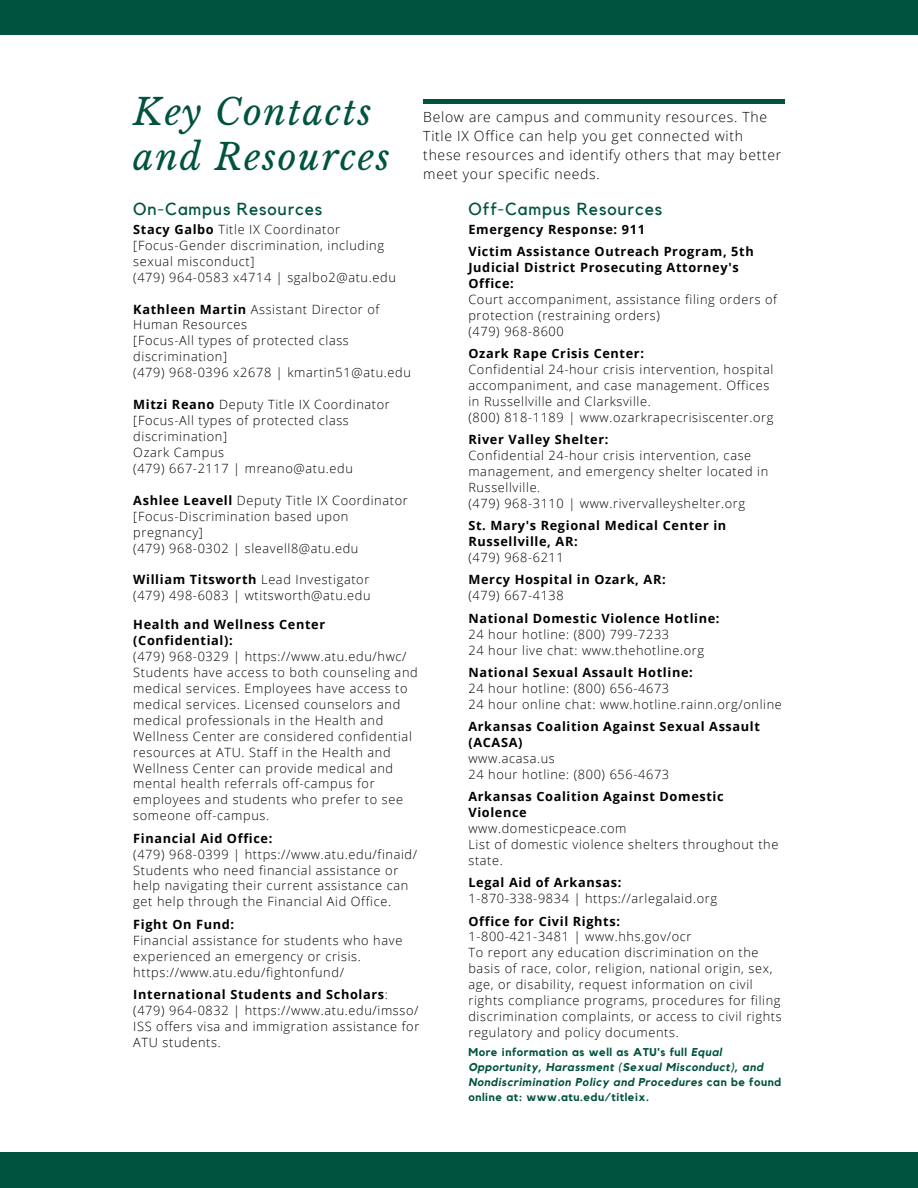
<style>
.page{position:relative;width:918px;height:1188px;background:#fff}
.page>*{position:absolute;margin:0;border:0;box-sizing:border-box;transform-origin:0 0}
.t1{font:italic 36px/44.4px "Libre Baskerville";letter-spacing:.05em;color:#00533e}
.t2{font:17.4px "Kollektif";letter-spacing:.05em;color:#00533e}
.t3{font:300 13.95px/19px "Open Sans";letter-spacing:.05em;color:#000}
.t4{font:300 12.75px/15.9px "Open Sans";letter-spacing:.05em;color:#000}
.t5{font:700 12.75px/15.9px "Open Sans";letter-spacing:.05em;color:#000}
.t6{font:italic 700 11.25px/15px "Kollektif";letter-spacing:.05em;color:#00533e}
.s1{font-weight:700}
.s2{font-weight:300}
.s3{font-style:normal}
</style>
<div class="page">
<div style="left:0;top:0;width:918px;height:35px;background:#00533e"></div>
<div style="left:0;top:1153px;width:918px;height:35px;background:#00533e"></div>
<hr style="left:423px;top:100px;width:361px;height:3px;background:#00533e">
<p class="t1" style="left:133px;top:91px;width:258px">Key Contacts and Resources</p>
<h1 class="t2" style="left:133px;top:201px;width:191px">On-Campus Resources</h1>
<p class="t4" style="left:133px;top:221px;width:264px"><span class="s1">Stacy Galbo</span> Title IX Coordinator [Focus-Gender discrimination, including sexual misconduct]<br>(479) 964-0583 x4714 | sgalbo2@atu.edu</p>
<h4 class="t4" style="left:133px;top:301px;width:279px"><span class="s1">Kathleen Martin</span> Assistant Director of<br>Human Resources<br>[Focus-All types of protected class discrimination]<br>(479) 968-0396 x2678 | kmartin51@atu.edu</h4>
<p class="t4" style="left:133px;top:396px;width:258px"><span class="s1">Mitzi Reano</span> Deputy Title IX Coordinator [Focus-All types of protected class discrimination]<br>Ozark Campus<br>(479) 667-2117 | mreano@atu.edu</p>
<h4 class="t4" style="left:133px;top:492px;width:276px"><span class="s1">Ashlee Leavell</span> Deputy Title IX Coordinator [Focus-Discrimination based upon pregnancy]<br>(479) 968-0302 | sleavell8@atu.edu</h4>
<h4 class="t4" style="left:133px;top:572px;width:239px"><span class="s1">William Titsworth</span> Lead Investigator (479) 498-6083 | wtitsworth@atu.edu</h4>
<h4 class="t4" style="left:133px;top:616px;width:286px"><span class="s1">Health and Wellness Center (Confidential):<br></span>(479) 968-0329 | https://www.atu.edu/hwc/ Students have access to both counseling and medical services. Employees have access to medical services. Licensed counselors and medical professionals in the Health and Wellness Center are considered confidential resources at ATU. Staff in the Health and Wellness Center can provide medical and mental health referrals off-campus for employees and students who prefer to see someone off-campus.</h4>
<h4 class="t4" style="left:133px;top:830px;width:285px"><span class="s1">Financial Aid Office:<br></span>(479) 968-0399 | https://www.atu.edu/finaid/ Students who need financial assistance or help navigating their current assistance can get help through the Financial Aid Office.</h4>
<h4 class="t4" style="left:133px;top:916px;width:271px"><span class="s1">Fight On Fund:<br></span>Financial assistance for students who have experienced an emergency or crisis. https://www.atu.edu/fightonfund/</h4>
<h4 class="t4" style="left:133px;top:986px;width:288px"><span class="s1">International Students and Scholars</span>: (479) 964-0832 | https://www.atu.edu/imsso/ ISS offers visa and immigration assistance for ATU students.</h4>
<h4 class="t3" style="left:423px;top:107px;width:360px">Below are campus and community resources. The Title IX Office can help you get connected with these resources and identify others that may better meet your specific needs.</h4>
<h4 class="t2" style="left:468px;top:201px;width:195px">Off-Campus Resources</h4>
<h4 class="t5" style="left:468px;top:221px;width:178px">Emergency Response: 911</h4>
<h4 class="t4" style="left:468px;top:243px;width:310px"><span class="s1">Victim Assistance Outreach Program, 5th<br>Judicial District Prosecuting Attorney's<br>Office:<br></span>Court accompaniment, assistance filing orders of protection (restraining orders)<br>(479) 968-8600</h4>
<p class="t4" style="left:468px;top:345px;width:307px"><span class="s1">Ozark Rape Crisis Center:<br></span>Confidential 24-hour crisis intervention, hospital accompaniment, and case management. Offices in Russellville and Clarksville.<br>(800) 818-1189 | www.ozarkrapecrisiscenter.org</p>
<h3 class="t4" style="left:468px;top:431px;width:301px"><span class="s1">River Valley Shelter:<br></span>Confidential 24-hour crisis intervention, case management, and emergency shelter located in Russellville.<br>(479) 968-3110 | www.rivervalleyshelter.org</h3>
<h4 class="t5" style="left:468px;top:517px;width:259px">St. Mary's Regional Medical Center in<br>Russellville, AR:<br><span class="s2">(479) 968-6211</span></h4>
<h4 class="t5" style="left:468px;top:572px;width:199px">Mercy Hospital in Ozark, AR: <span class="s2">(479) 667-4138</span></h4>
<h4 class="t4" style="left:468px;top:610px;width:253px"><span class="s1">National Domestic Violence Hotline:<br></span>24 hour hotline: (800) 799-7233<br>24 hour live chat: www.thehotline.org</h4>
<h4 class="t4" style="left:468px;top:664px;width:315px"><span class="s1">National Sexual Assault Hotline:<br></span>24 hour hotline: (800) 656-4673<br>24 hour online chat: www.hotline.rainn.org/online</h4>
<h4 class="t5" style="left:468px;top:718px;width:293px">Arkansas Coalition Against Sexual Assault (ACASA)<br><span class="s2">www.acasa.us<br>24 hour hotline: (800) 656-4673</span></h4>
<h4 class="t4" style="left:468px;top:788px;width:312px"><span class="s1">Arkansas Coalition Against Domestic<br>Violence<br></span>www.domesticpeace.com<br>List of domestic violence shelters throughout the state.</h4>
<h4 class="t4" style="left:468px;top:874px;width:250px"><span class="s1">Legal Aid of Arkansas:<br></span>1-870-338-9834 | https://arlegalaid.org</h4>
<h4 class="t4" style="left:468px;top:913px;width:315px"><span class="s1">Office for Civil Rights:<br></span>1-800-421-3481 | www.hhs.gov/ocr<br>To report any education discrimination on the basis of race, color, religion, national origin, sex, age, or disability, request information on civil rights compliance programs, procedures for filing discrimination complaints, or access to civil rights regulatory and policy documents.</h4>
<h4 class="t6" style="left:468px;top:1045px;width:314px"><span class="s3">More information as well as ATU's full</span> Equal Opportunity, Harassment (Sexual Misconduct), and Nondiscrimination Policy and Procedures <span class="s3">can be found online at: www.atu.edu/titleix.</span></h4>
</div>
